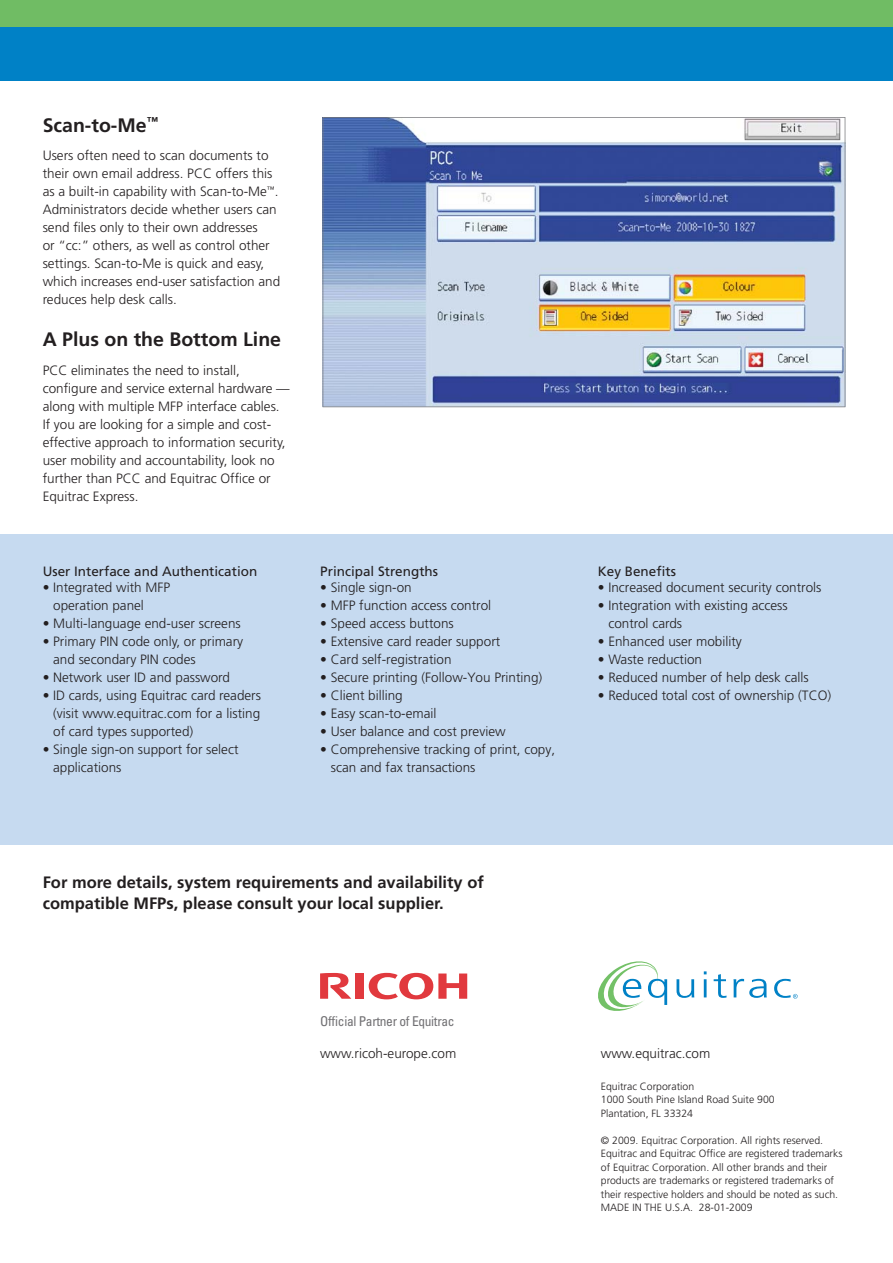
<style>
.page{position:relative;width:893px;height:1263px;background:#fff}
.page>*{position:absolute;margin:0;border:0;box-sizing:border-box;transform-origin:0 0}
.t1{font:700 19.5px "Frutiger";color:#231f20}
.t2{font:700 16.5px/21px "Frutiger";color:#231f20}
.t3{font:300 13.5px/18px "Frutiger";color:#231f20}
.t4{font:13.5px "Frutiger";color:#231f20}
.t5{font:condensed 13.5px "Univers";letter-spacing:-.025em;color:#717073}
.t6{font:300 10.5px/13.5px "Frutiger";color:#231f20}
</style>
<div class="page">
<div style="left:0;top:534px;width:893px;height:311px;background:#c6daf0"></div>
<div style="left:0;top:27px;width:893px;height:54px;background:#0081c6"></div>
<div style="left:0;top:0;width:893px;height:27px;background:#70bc64"></div>
<svg style="left:322px;top:117px;width:523px;height:290px;background:#98a5c3"></svg>
<svg style="left:369px;top:973px;width:98px;height:26px"></svg>
<div style="left:355px;top:974px;width:9px;height:25px;background:#e1393e"></div>
<svg style="left:320px;top:973px;width:31px;height:26px"></svg>
<svg style="left:598px;top:961px;width:69px;height:50px"></svg>
<svg style="left:676px;top:979px;width:18px;height:19px"></svg>
<svg style="left:704px;top:971px;width:2px;height:26px"></svg>
<svg style="left:714px;top:974px;width:12px;height:24px"></svg>
<svg style="left:733px;top:979px;width:34px;height:19px"></svg>
<svg style="left:774px;top:979px;width:23px;height:20px"></svg>
<h1 class="t1" style="left:43px;top:117px;width:117px">Scan-to-Me<sup>™</sup></h1>
<p class="t3" style="left:43px;top:148px;width:239px">Users often need to scan documents to their own email address. PCC offers this as a built-in capability with Scan-to-Me<sup>™</sup>.<br>Administrators decide whether users can send files only to their own addresses<br>or “cc:” others, as well as control other settings. Scan-to-Me is quick and easy, which increases end-user satisfaction and reduces help desk calls.</p>
<h1 class="t1" style="left:43px;top:332px;width:240px">A Plus on the Bottom Line</h1>
<p class="t3" style="left:43px;top:362px;width:249px">PCC eliminates the need to install, configure and service external hardware — along with multiple MFP interface cables.<br>If you are looking for a simple and cost&shy;effective approach to information security, user mobility and accountability, look no further than PCC and Equitrac Office or Equitrac Express.</p>
<p class="t4" style="left:43px;top:566px;width:216px">User Interface and Authentication</p>
<p class="t3" style="left:53px;top:579px;width:119px;text-indent:-11px">• Integrated with MFP operation panel</p>
<p class="t3" style="left:43px;top:615px;width:200px">• Multi-language end-user screens</p>
<p class="t3" style="left:53px;top:633px;width:192px;text-indent:-11px">• Primary PIN code only, or primary and secondary PIN codes</p>
<p class="t3" style="left:43px;top:669px;width:189px">• Network user ID and password</p>
<p class="t3" style="left:53px;top:687px;width:209px;text-align:justify;text-indent:-11px">• ID cards, using Equitrac card readers (visit www.equitrac.com for a listing of card types supported)</p>
<p class="t3" style="left:53px;top:741px;width:187px;text-indent:-11px">• Single sign-on support for select applications</p>
<p class="t4" style="left:320px;top:565px;width:119px">Principal Strengths</p>
<p class="t3" style="left:320px;top:579px;width:93px">• Single sign-on</p>
<p class="t3" style="left:320px;top:597px;width:173px">• MFP function access control</p>
<p class="t3" style="left:320px;top:615px;width:135px">• Speed access buttons</p>
<p class="t3" style="left:320px;top:633px;width:182px">• Extensive card reader support</p>
<p class="t3" style="left:320px;top:651px;width:133px">• Card self-registration</p>
<p class="t3" style="left:320px;top:669px;width:224px">• Secure printing (Follow-You Printing)</p>
<p class="t3" style="left:320px;top:687px;width:84px">• Client billing</p>
<p class="t3" style="left:320px;top:705px;width:118px">• Easy scan-to-email</p>
<p class="t3" style="left:320px;top:723px;width:187px">• User balance and cost preview</p>
<p class="t3" style="left:331px;top:741px;width:226px;text-indent:-11px">• Comprehensive tracking of print, copy, scan and fax transactions</p>
<p class="t2" style="left:43px;top:873px;width:443px">For more details, system requirements and availability of compatible MFPs, please consult your local supplier.</p>
<p class="t5" style="left:320px;top:1016px;width:136px">Official Partner of Equitrac</p>
<p class="t3" style="left:320px;top:1045px;width:138px">www.ricoh-europe.com</p>
<p class="t4" style="left:598px;top:565px;width:80px">Key Benefits</p>
<p class="t3" style="left:598px;top:579px;width:225px">• Increased document security controls</p>
<p class="t3" style="left:608px;top:597px;width:181px;text-indent:-11px">• Integration with existing access control cards</p>
<p class="t3" style="left:598px;top:633px;width:146px">• Enhanced user mobility</p>
<p class="t3" style="left:598px;top:651px;width:106px">• Waste reduction</p>
<p class="t3" style="left:598px;top:669px;width:212px">• Reduced number of help desk calls</p>
<p class="t3" style="left:598px;top:687px;width:235px">• Reduced total cost of ownership (TCO)</p>
<p class="t3" style="left:601px;top:1045px;width:111px">www.equitrac.com</p>
<p class="t6" style="left:601px;top:1080px;width:175px">Equitrac Corporation<br>1000 South Pine Island Road Suite 900<br>Plantation, FL 33324</p>
<p class="t6" style="left:601px;top:1134px;width:243px">© 2009. Equitrac Corporation. All rights reserved.<br>Equitrac and Equitrac Office are registered trademarks of Equitrac Corporation. All other brands and their products are trademarks or registered trademarks of their respective holders and should be noted as such.<br>MADE IN THE U.S.A. 28-01-2009</p>
</div>
